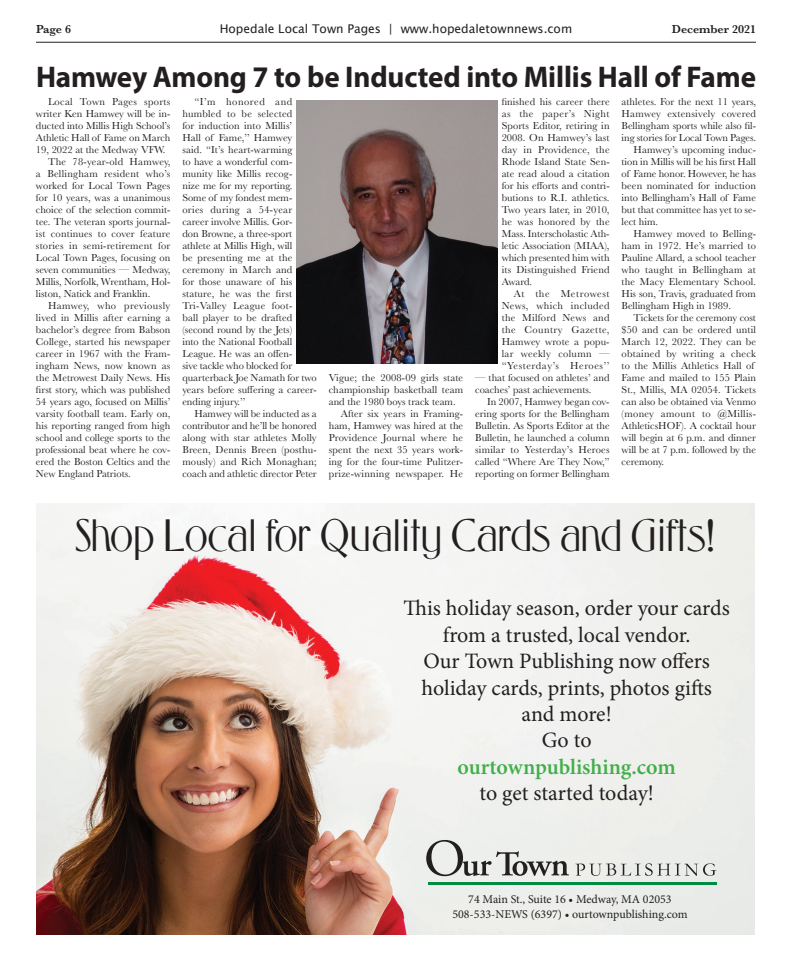
<style>
.page{position:relative;width:792px;height:972px;background:#fff}
.page>*{position:absolute;margin:0;border:0;box-sizing:border-box;transform-origin:0 0}
.t1{font:44px "Middleton";color:#231f20}
.t2{font:700 30px "Myriad Pro";letter-spacing:-.005em;color:#231f20}
.t3{font:22px/26.4px "Minion Pro";letter-spacing:-.005em;color:#231f20;text-align:center}
.t4{font:600 22px "Minion Pro";letter-spacing:-.005em;color:#40ae49}
.t5{font:12px/14.4px "Minion Pro";color:#231f20;text-align:center}
.t6{font:12px "Lucida Grande";color:#231f20}
.t7{font:600 12px "Baskerville";color:#231f20}
.t8{font:10.5px/12px "Baskerville";letter-spacing:.005em;color:#231f20;text-align:justify}
.t9{font:10.5px "Baskerville";letter-spacing:.025em;color:#231f20}
.t10{font:10.5px "Baskerville";letter-spacing:.03em;color:#231f20}
.t11{font:10.5px "Baskerville";letter-spacing:.035em;color:#231f20}
</style>
<div class="page">
<hr style="left:36px;top:42px;width:720px;height:1px;background:#231f20">
<img style="left:36px;top:503px;width:719px;height:432px">
<hr style="left:428px;top:883px;width:288px;height:2px;background:#008b43">
<svg style="left:426px;top:840px;width:143px;height:36px;background:#c2c3c1"></svg>
<svg style="left:575px;top:863px;width:141px;height:13px;background:#c6c7c5"></svg>
<img style="left:297px;top:100px;width:200px;height:264px">
<p class="t7" style="left:36px;top:21px;width:37px">Page 6</p>
<p class="t6" style="left:220px;top:22px;width:354px">Hopedale Local Town Pages | www.hopedaletownnews.com</p>
<p class="t7" style="left:672px;top:21px;width:86px">December 2021</p>
<h2 class="t2" style="left:36px;top:57px;width:722px">Hamwey Among 7 to be Inducted into Millis Hall of Fame</h2>
<p class="t10" style="left:48px;top:95px;width:124px">Local Town Pages sports</p>
<p class="t8" style="left:36px;top:108px;width:136px">writer Ken Hamwey will be in-</p>
<p class="t8" style="left:36px;top:120px;width:136px">ducted into Millis High School’s</p>
<p class="t8" style="left:36px;top:132px;width:136px">Athletic Hall of Fame on March</p>
<p class="t8" style="left:36px;top:144px;width:131px">19, 2022 at the Medway VFW.</p>
<p class="t9" style="left:48px;top:155px;width:124px">The 78-year-old Hamwey,</p>
<p class="t9" style="left:36px;top:167px;width:136px">a Bellingham resident who’s</p>
<p class="t8" style="left:36px;top:180px;width:136px">worked for Local Town Pages</p>
<p class="t8" style="left:36px;top:192px;width:136px">for 10 years, was a unanimous</p>
<p class="t8" style="left:36px;top:204px;width:136px">choice of the selection commit-</p>
<p class="t8" style="left:36px;top:216px;width:136px">tee. The veteran sports journal-</p>
<p class="t8" style="left:36px;top:228px;width:136px">ist continues to cover feature</p>
<p class="t8" style="left:36px;top:240px;width:136px">stories in semi-retirement for</p>
<p class="t8" style="left:36px;top:252px;width:136px">Local Town Pages, focusing on</p>
<p class="t8" style="left:36px;top:264px;width:136px">seven communities — Medway,</p>
<p class="t8" style="left:36px;top:276px;width:136px">Millis, Norfolk, Wrentham, Hol-</p>
<p class="t8" style="left:36px;top:288px;width:116px">liston, Natick and Franklin.</p>
<p class="t11" style="left:48px;top:299px;width:124px">Hamwey, who previously</p>
<p class="t8" style="left:36px;top:312px;width:136px">lived in Millis after earning a</p>
<p class="t8" style="left:36px;top:324px;width:136px">bachelor’s degree from Babson</p>
<p class="t8" style="left:36px;top:336px;width:136px">College, started his newspaper</p>
<p class="t8" style="left:36px;top:348px;width:136px">career in 1967 with the Fram-</p>
<p class="t8" style="left:36px;top:360px;width:136px">ingham News, now known as</p>
<p class="t8" style="left:36px;top:372px;width:136px">the Metrowest Daily News. His</p>
<p class="t8" style="left:36px;top:384px;width:136px">first story, which was published</p>
<p class="t8" style="left:36px;top:396px;width:136px">54 years ago, focused on Millis’</p>
<p class="t8" style="left:36px;top:408px;width:136px">varsity football team. Early on,</p>
<p class="t8" style="left:36px;top:420px;width:136px">his reporting ranged from high</p>
<p class="t8" style="left:36px;top:432px;width:136px">school and college sports to the</p>
<p class="t8" style="left:36px;top:444px;width:136px">professional beat where he cov-</p>
<p class="t8" style="left:36px;top:456px;width:136px">ered the Boston Celtics and the</p>
<p class="t8" style="left:36px;top:468px;width:96px">New England Patriots.</p>
<p class="t8" style="left:502px;top:96px;width:109px">finished his career there as the paper’s Night Sports Editor, retiring in 2008. On Hamwey’s last day in Providence, the Rhode Island State Sen&shy;ate read aloud a citation for his efforts and contri&shy;butions to R.I. athletics.<br>Two years later, in 2010, he was honored by the Mass. Interscholastic Ath&shy;letic Association (MIAA), which presented him with its Distinguished Friend Award.</p>
<p class="t8" style="left:502px;top:288px;width:109px;text-indent:12px">At the Metrowest News, which included the Milford News and the Country Gazette, Hamwey wrote a popu&shy;lar weekly column — “Yesterday’s Heroes’’</p>
<p class="t8" style="left:475px;top:372px;width:136px">— that focused on athletes’ and coaches’ past achievements.</p>
<p class="t8" style="left:475px;top:396px;width:136px;text-indent:12px">In 2007, Hamwey began cov&shy;ering sports for the Bellingham Bulletin. As Sports Editor at the Bulletin, he launched a column similar to Yesterday’s Heroes called “Where Are They Now,” reporting on former Bellingham</p>
<p class="t8" style="left:182px;top:96px;width:136px;text-align:left;text-indent:12px">“I’m honored and humbled to be selected<br>for induction into Millis’<br>Hall of Fame,’’ Hamwey<br>said. “It’s heart-warming<br>to have a wonderful com&shy;munity like Millis recog-<br>nize me for my reporting.<br>Some of my fondest mem-<br>ories during a 54-year career involve Millis. Gor-<br>don Browne, a three-sport athlete at Millis High, will<br>be presenting me at the ceremony in March and<br>for those unaware of his stature, he was the first<br>Tri-Valley League foot-<br>ball player to be drafted (second round by the Jets)<br>into the National Football<br>League. He was an offen-<br>sive tackle who blocked for quarterback Joe Namath for two years before suffering a career&shy;ending injury.’’</p>
<p class="t8" style="left:182px;top:408px;width:136px;text-indent:12px">Hamwey will be inducted as a contributor and he’ll be honored along with star athletes Molly Breen, Dennis Breen (posthu&shy;mously) and Rich Monaghan; coach and athletic director Peter</p>
<p class="t8" style="left:622px;top:96px;width:136px">athletes. For the next 11 years,</p>
<p class="t9" style="left:622px;top:107px;width:136px">Hamwey extensively covered</p>
<p class="t8" style="left:622px;top:120px;width:136px">Bellingham sports while also fil-</p>
<p class="t8" style="left:622px;top:132px;width:136px">ing stories for Local Town Pages.</p>
<p class="t8" style="left:634px;top:144px;width:124px">Hamwey’s upcoming induc-</p>
<p class="t8" style="left:622px;top:156px;width:136px">tion in Millis will be his first Hall</p>
<p class="t8" style="left:622px;top:168px;width:136px">of Fame honor. However, he has</p>
<p class="t8" style="left:622px;top:180px;width:136px">been nominated for induction</p>
<p class="t8" style="left:622px;top:192px;width:136px">into Bellingham’s Hall of Fame</p>
<p class="t8" style="left:622px;top:204px;width:136px">but that committee has yet to se-</p>
<p class="t8" style="left:622px;top:216px;width:38px">lect him.</p>
<p class="t8" style="left:634px;top:228px;width:124px">Hamwey moved to Belling-</p>
<p class="t8" style="left:622px;top:240px;width:136px">ham in 1972. He’s married to</p>
<p class="t8" style="left:622px;top:252px;width:136px">Pauline Allard, a school teacher</p>
<p class="t8" style="left:622px;top:264px;width:136px">who taught in Bellingham at</p>
<p class="t8" style="left:622px;top:276px;width:136px">the Macy Elementary School.</p>
<p class="t8" style="left:622px;top:288px;width:136px">His son, Travis, graduated from</p>
<p class="t8" style="left:622px;top:300px;width:111px">Bellingham High in 1989.</p>
<p class="t8" style="left:634px;top:312px;width:124px">Tickets for the ceremony cost</p>
<p class="t8" style="left:622px;top:324px;width:136px">$50 and can be ordered until</p>
<p class="t8" style="left:622px;top:336px;width:136px">March 12, 2022. They can be</p>
<p class="t9" style="left:622px;top:347px;width:136px">obtained by writing a check</p>
<p class="t8" style="left:622px;top:360px;width:134px">to the Millis Athletics Hall of</p>
<p class="t8" style="left:622px;top:372px;width:136px">Fame and mailed to 155 Plain</p>
<p class="t8" style="left:622px;top:384px;width:136px">St., Millis, MA 02054. Tickets</p>
<p class="t8" style="left:622px;top:396px;width:136px">can also be obtained via Venmo</p>
<p class="t10" style="left:622px;top:407px;width:136px">(money amount to @Millis-</p>
<p class="t8" style="left:622px;top:420px;width:136px">AthleticsHOF). A cocktail hour</p>
<p class="t8" style="left:622px;top:432px;width:136px">will begin at 6 p.m. and dinner</p>
<p class="t8" style="left:622px;top:444px;width:136px">will be at 7 p.m. followed by the</p>
<p class="t8" style="left:622px;top:456px;width:44px">ceremony.</p>
<p class="t8" style="left:329px;top:372px;width:136px">Vigue; the 2008-09 girls state</p>
<p class="t8" style="left:329px;top:384px;width:136px">championship basketball team</p>
<p class="t8" style="left:329px;top:396px;width:128px">and the 1980 boys track team.</p>
<p class="t8" style="left:341px;top:408px;width:124px">After six years in Framing-</p>
<p class="t8" style="left:329px;top:420px;width:136px">ham, Hamwey was hired at the</p>
<p class="t8" style="left:329px;top:432px;width:136px">Providence Journal where he</p>
<p class="t8" style="left:329px;top:444px;width:136px">spent the next 35 years work-</p>
<p class="t8" style="left:329px;top:456px;width:136px">ing for the four-time Pulitzer-</p>
<p class="t8" style="left:329px;top:468px;width:136px">prize-winning newspaper. He</p>
<h1 class="t1" style="left:75px;top:509px;width:642px">Shop Local for Quality Cards and Gifts!</h1>
<h3 class="t3" style="left:404px;top:595px;width:328px">This holiday season, order your cards from a trusted, local vendor.<br>Our Town Publishing now offers holiday cards, prints, photos gifts and more!<br>Go to</h3>
<h3 class="t4" style="left:458px;top:754px;width:220px">ourtownpublishing.com</h3>
<h3 class="t3" style="left:479px;top:780px;width:176px">to get started today!</h3>
<p class="t5" style="left:452px;top:892px;width:237px">74 Main St., Suite 16 • Medway, MA 02053<br>508-533-NEWS (6397) • ourtownpublishing.com</p>
</div>
